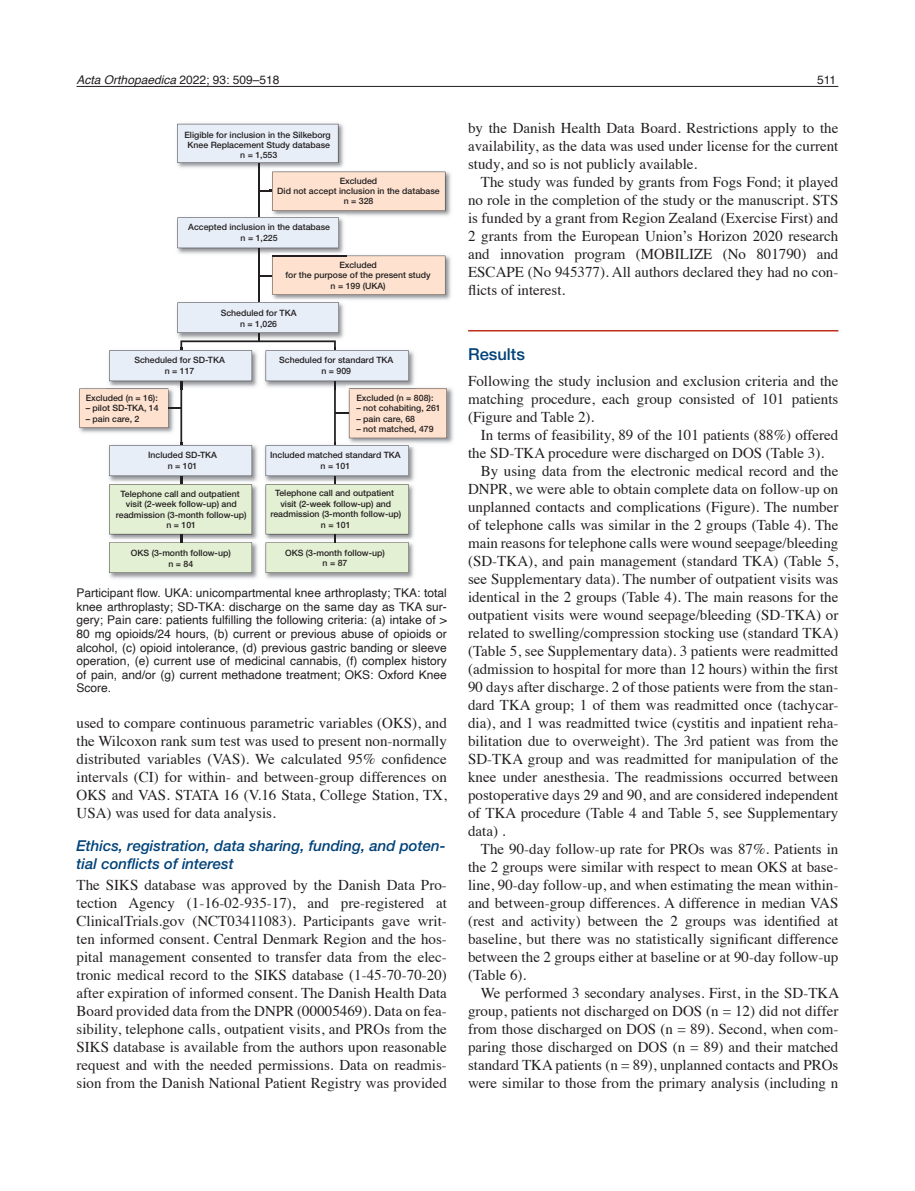
<style>
.page{position:relative;width:915px;height:1191px;background:#fff}
.page>*{position:absolute;margin:0;border:0;box-sizing:border-box;transform-origin:0 0}
.t1{font:500 16.5px "Helvetica Neue LTW1 G";color:#004279}
.t2{font:15px/18px "Times";color:#231f20;text-align:justify}
.t3{font:italic 500 15px/18px "Helvetica Neue LTW1 G";color:#004279}
.t4{font:12px/13.5px "Helvetica";color:#231f20;text-align:justify}
.t5{font:italic 12px "Helvetica";color:#231f20}
.t6{font:500 8.7px/10.5px "Helvetica Neue LTW1 G";color:#231f20;text-align:center}
.s1{font-style:normal}
</style>
<div class="page">
<hr style="left:77px;top:86px;width:761px;height:1px;background:#231f20">
<hr style="left:468px;top:330px;width:370px;height:1px;background:#bc2e18">
<hr style="left:259px;top:275px;width:25px;height:2px;background:#231f20">
<hr style="left:258px;top:153px;width:2px;height:187px;background:#231f20">
<img style="left:272px;top:171px;width:179px;height:45px">
<img style="left:272px;top:255px;width:179px;height:45px">
<div style="left:272px;top:256px;width:173px;height:39px;background:#fee2cf"></div>
<img style="left:447px;top:388px;width:7px;height:56px">
<img style="left:177px;top:123px;width:164px;height:1px">
<svg style="left:177px;top:124px;width:268px;height:87px"></svg>
<img style="left:177px;top:219px;width:167px;height:35px">
<img style="left:258px;top:248px;width:2px;height:6px">
<img style="left:272px;top:215px;width:74px;height:4px">
<img style="left:269px;top:253px;width:77px;height:3px">
<img style="left:272px;top:256px;width:74px;height:1px">
<svg style="left:177px;top:217px;width:161px;height:31px;background:#e2e8f2"></svg>
<img style="left:177px;top:302px;width:167px;height:37px">
<img style="left:258px;top:333px;width:2px;height:6px">
<img style="left:272px;top:299px;width:74px;height:1px">
<svg style="left:177px;top:302px;width:161px;height:31px;background:#e1e7f1"></svg>
<img style="left:109px;top:573px;width:149px;height:6px">
<img style="left:265px;top:573px;width:149px;height:6px">
<svg style="left:79px;top:340px;width:368px;height:233px"></svg>
<p class="t5" style="left:77px;top:70px;width:204px">Acta Orthopaedica <span class="s1">2022; 93: 509–518</span></p>
<p class="t4" style="left:816px;top:73px;width:21px">511</p>
<p class="t6" style="left:184px;top:129px;width:148px">Eligible for inclusion in the Silkeborg<br>Knee Replacement Study database n = 1,553</p>
<p class="t6" style="left:277px;top:175px;width:164px">Excluded<br>Did not accept inclusion in the database n = 328</p>
<p class="t6" style="left:188px;top:222px;width:143px">Accepted inclusion in the database n = 1,225</p>
<p class="t6" style="left:285px;top:259px;width:147px">Excluded<br>for the purpose of the present study n = 199 (UKA)</p>
<p class="t6" style="left:220px;top:308px;width:77px">Scheduled for TKA n = 1,026</p>
<p class="t6" style="left:134px;top:355px;width:92px">Scheduled for SD-TKA n = 117</p>
<p class="t6" style="left:279px;top:355px;width:116px">Scheduled for standard TKA n = 909</p>
<p class="t6" style="left:86px;top:392px;width:74px">Excluded (n = 16):</p>
<p class="t6" style="left:86px;top:403px;width:74px">– pilot SD-TKA, 14</p>
<p class="t6" style="left:86px;top:413px;width:55px">– pain care, 2</p>
<p class="t6" style="left:148px;top:450px;width:70px">Included SD-TKA n = 101</p>
<p class="t6" style="left:356px;top:392px;width:78px">Excluded (n = 808):</p>
<p class="t6" style="left:356px;top:403px;width:86px">– not cohabiting, 261</p>
<p class="t6" style="left:356px;top:413px;width:60px">– pain care, 68</p>
<p class="t6" style="left:356px;top:424px;width:79px">– not matched, 479</p>
<p class="t6" style="left:270px;top:450px;width:132px">Included matched standard TKA n = 101</p>
<p class="t6" style="left:116px;top:488px;width:132px">Telephone call and outpatient visit (2-week follow-up) and readmission (3-month follow-up) n = 101</p>
<p class="t6" style="left:270px;top:488px;width:132px">Telephone call and outpatient visit (2-week follow-up) and readmission (3-month follow-up) n = 101</p>
<p class="t6" style="left:131px;top:548px;width:101px">OKS (3-month follow-up) n = 84</p>
<p class="t6" style="left:285px;top:547px;width:101px">OKS (3-month follow-up) n = 87</p>
<p class="t4" style="left:77px;top:587px;width:371px">Participant flow. UKA: unicompartmental knee arthroplasty; TKA: total knee arthroplasty; SD-TKA: discharge on the same day as TKA sur&shy;gery; Pain care: patients fulfilling the following criteria: (a) intake of &gt; 80 mg opioids/24 hours, (b) current or previous abuse of opioids or alcohol, (c) opioid intolerance, (d) previous gastric banding or sleeve operation, (e) current use of medicinal cannabis, (f) complex history of pain, and/or (g) current methadone treatment; OKS: Oxford Knee Score.</p>
<p class="t2" style="left:77px;top:712px;width:371px">used to compare continuous parametric variables (OKS), and the Wilcoxon rank sum test was used to present non-normally distributed variables (VAS). We calculated 95% confidence intervals (CI) for within- and between-group differences on OKS and VAS. STATA 16 (V.16 Stata, College Station, TX, USA) was used for data analysis.</p>
<p class="t3" style="left:77px;top:836px;width:370px">Ethics, registration, data sharing, funding, and poten&shy;tial conflicts of interest</p>
<p class="t2" style="left:77px;top:874px;width:371px">The SIKS database was approved by the Danish Data Pro&shy;tection Agency (1-16-02-935-17), and pre-registered at ClinicalTrials.gov (NCT03411083). Participants gave writ&shy;ten informed consent. Central Denmark Region and the hos&shy;pital management consented to transfer data from the elec&shy;tronic medical record to the SIKS database (1-45-70-70-20) after expiration of informed consent. The Danish Health Data Board provided data from the DNPR (00005469). Data on fea&shy;sibility, telephone calls, outpatient visits, and PROs from the SIKS database is available from the authors upon reasonable request and with the needed permissions. Data on readmis&shy;sion from the Danish National Patient Registry was provided</p>
<p class="t2" style="left:468px;top:118px;width:371px">by the Danish Health Data Board. Restrictions apply to the availability, as the data was used under license for the current study, and so is not publicly available.</p>
<p class="t2" style="left:468px;top:172px;width:371px;text-indent:13px">The study was funded by grants from Fogs Fond; it played no role in the completion of the study or the manuscript. STS is funded by a grant from Region Zealand (Exercise First) and 2 grants from the European Union’s Horizon 2020 research and innovation program (MOBILIZE (No 801790) and ESCAPE (No 945377). All authors declared they had no con&shy;flicts of interest.</p>
<p class="t1" style="left:468px;top:344px;width:58px">Results</p>
<p class="t2" style="left:468px;top:370px;width:371px">Following the study inclusion and exclusion criteria and the matching procedure, each group consisted of 101 patients (Figure and Table 2).</p>
<p class="t2" style="left:480px;top:424px;width:359px">In terms of feasibility, 89 of the 101 patients (88%) offered</p>
<p class="t2" style="left:468px;top:442px;width:357px">the SD-TKA procedure were discharged on DOS (Table 3).</p>
<p class="t2" style="left:480px;top:460px;width:359px">By using data from the electronic medical record and the</p>
<p class="t2" style="left:468px;top:478px;width:371px">DNPR, we were able to obtain complete data on follow-up on</p>
<p class="t2" style="left:468px;top:496px;width:371px">unplanned contacts and complications (Figure). The number</p>
<p class="t2" style="left:468px;top:514px;width:371px">of telephone calls was similar in the 2 groups (Table 4). The</p>
<p class="t2" style="left:468px;top:532px;width:371px">main reasons for telephone calls were wound seepage/bleeding</p>
<p class="t2" style="left:468px;top:550px;width:371px">(SD-TKA), and pain management (standard TKA) (Table 5,</p>
<p class="t2" style="left:468px;top:568px;width:371px">see Supplementary data). The number of outpatient visits was</p>
<p class="t2" style="left:468px;top:586px;width:371px">identical in the 2 groups (Table 4). The main reasons for the</p>
<p class="t2" style="left:468px;top:604px;width:371px">outpatient visits were wound seepage/bleeding (SD-TKA) or</p>
<p class="t2" style="left:468px;top:622px;width:371px">related to swelling/compression stocking use (standard TKA)</p>
<p class="t2" style="left:468px;top:640px;width:371px">(Table 5, see Supplementary data). 3 patients were readmitted</p>
<p class="t2" style="left:468px;top:658px;width:371px">(admission to hospital for more than 12 hours) within the first</p>
<p class="t2" style="left:468px;top:676px;width:371px">90 days after discharge. 2 of those patients were from the stan-</p>
<p class="t2" style="left:468px;top:694px;width:371px">dard TKA group; 1 of them was readmitted once (tachycar-</p>
<p class="t2" style="left:468px;top:712px;width:371px">dia), and 1 was readmitted twice (cystitis and inpatient reha-</p>
<p class="t2" style="left:468px;top:730px;width:371px">bilitation due to overweight). The 3rd patient was from the</p>
<p class="t2" style="left:468px;top:748px;width:371px">SD-TKA group and was readmitted for manipulation of the</p>
<p class="t2" style="left:468px;top:766px;width:371px">knee under anesthesia. The readmissions occurred between</p>
<p class="t2" style="left:468px;top:784px;width:371px">postoperative days 29 and 90, and are considered independent</p>
<p class="t2" style="left:468px;top:802px;width:371px">of TKA procedure (Table 4 and Table 5, see Supplementary</p>
<p class="t2" style="left:468px;top:820px;width:39px">data) .</p>
<p class="t2" style="left:480px;top:838px;width:359px">The 90-day follow-up rate for PROs was 87%. Patients in</p>
<p class="t2" style="left:468px;top:856px;width:371px">the 2 groups were similar with respect to mean OKS at base-</p>
<p class="t2" style="left:468px;top:874px;width:371px">line, 90-day follow-up, and when estimating the mean within-</p>
<p class="t2" style="left:468px;top:892px;width:371px">and between-group differences. A difference in median VAS</p>
<p class="t2" style="left:468px;top:910px;width:371px">(rest and activity) between the 2 groups was identified at</p>
<p class="t2" style="left:468px;top:928px;width:371px">baseline, but there was no statistically significant difference</p>
<p class="t2" style="left:468px;top:946px;width:371px">between the 2 groups either at baseline or at 90-day follow-up</p>
<p class="t2" style="left:468px;top:964px;width:60px">(Table 6).</p>
<p class="t2" style="left:480px;top:982px;width:359px">We performed 3 secondary analyses. First, in the SD-TKA</p>
<p class="t2" style="left:468px;top:1000px;width:371px">group, patients not discharged on DOS (n = 12) did not differ</p>
<p class="t2" style="left:468px;top:1018px;width:371px">from those discharged on DOS (n = 89). Second, when com-</p>
<p class="t2" style="left:468px;top:1036px;width:371px">paring those discharged on DOS (n = 89) and their matched</p>
<p class="t2" style="left:468px;top:1054px;width:371px">standard TKA patients (n = 89), unplanned contacts and PROs</p>
<p class="t2" style="left:468px;top:1072px;width:371px">were similar to those from the primary analysis (including n</p>
</div>
